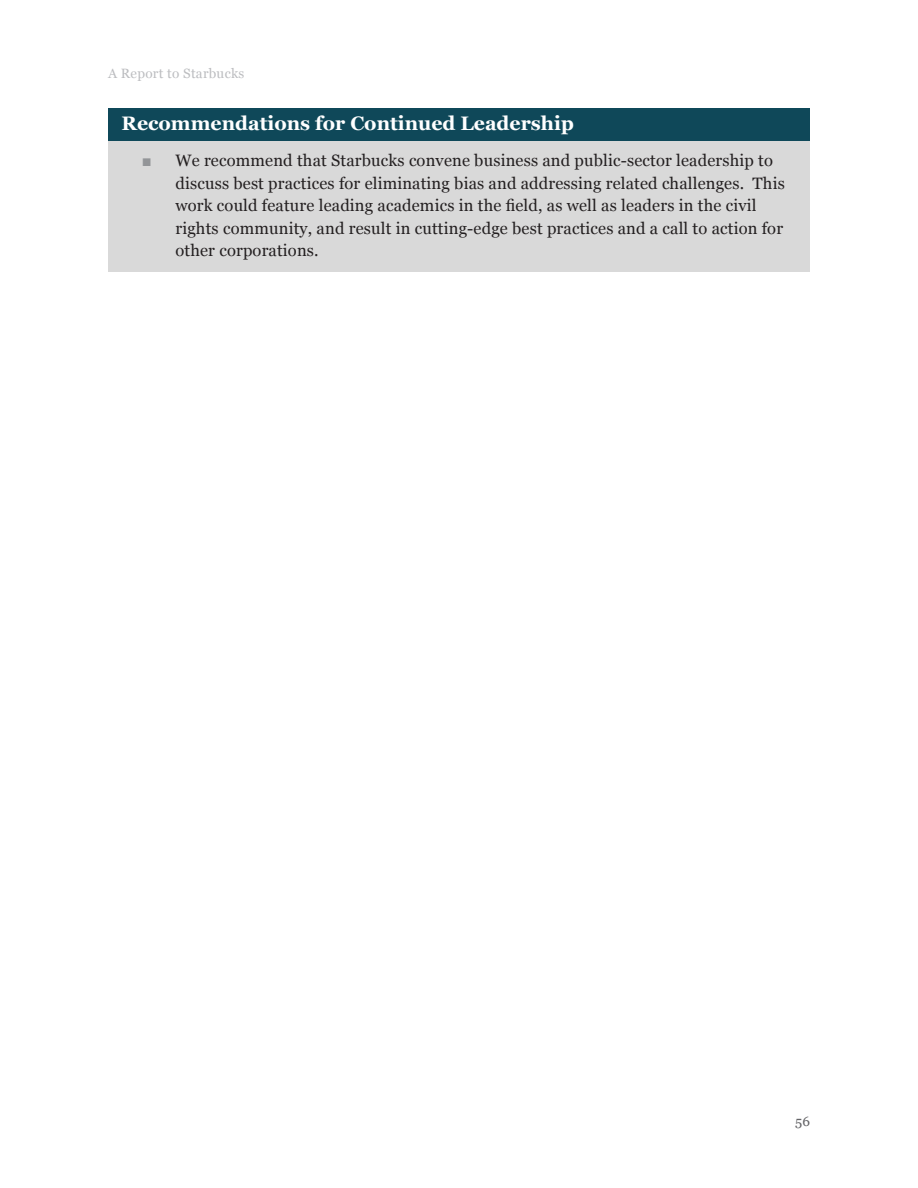
<style>
.page{position:relative;width:918px;height:1188px;background:#fff}
.page>*{position:absolute;margin:0;border:0;box-sizing:border-box;transform-origin:0 0}
.Headline__Recommenda{font:700 19.5px "Georgia";color:#fff}
.t1{font:16.5px/22.5px "Georgia";letter-spacing:.01em;color:#231f20}
.t2{font:13.5px "Georgia";letter-spacing:.02em;color:#bcbdc0}
.t3{font:13.5px "Georgia";color:#636366}
.s1{font-family:"Arial";color:#939598}
</style>
<div class="page">
<div style="left:108px;top:116px;width:702px;height:156px;background:#d9d9d9"></div>
<div style="left:108px;top:109px;width:702px;height:32px;background:#0f4859"></div>
<p class="t2" style="left:108px;top:63px;width:138px">A Report to Starbucks</p>
<p class="Headline__Recommenda" style="left:122px;top:109px;width:454px">Recommendations for Continued Leadership</p>
<p class="t1" style="left:176px;top:149px;width:611px;text-indent:-34px"><span class="s1">■</span> We recommend that Starbucks convene business and public-sector leadership to discuss best practices for eliminating bias and addressing related challenges. This work could feature leading academics in the field, as well as leaders in the civil rights community, and result in cutting-edge best practices and a call to action for other corporations.</p>
<p class="t3" style="left:795px;top:1111px;width:16px">56</p>
</div>
